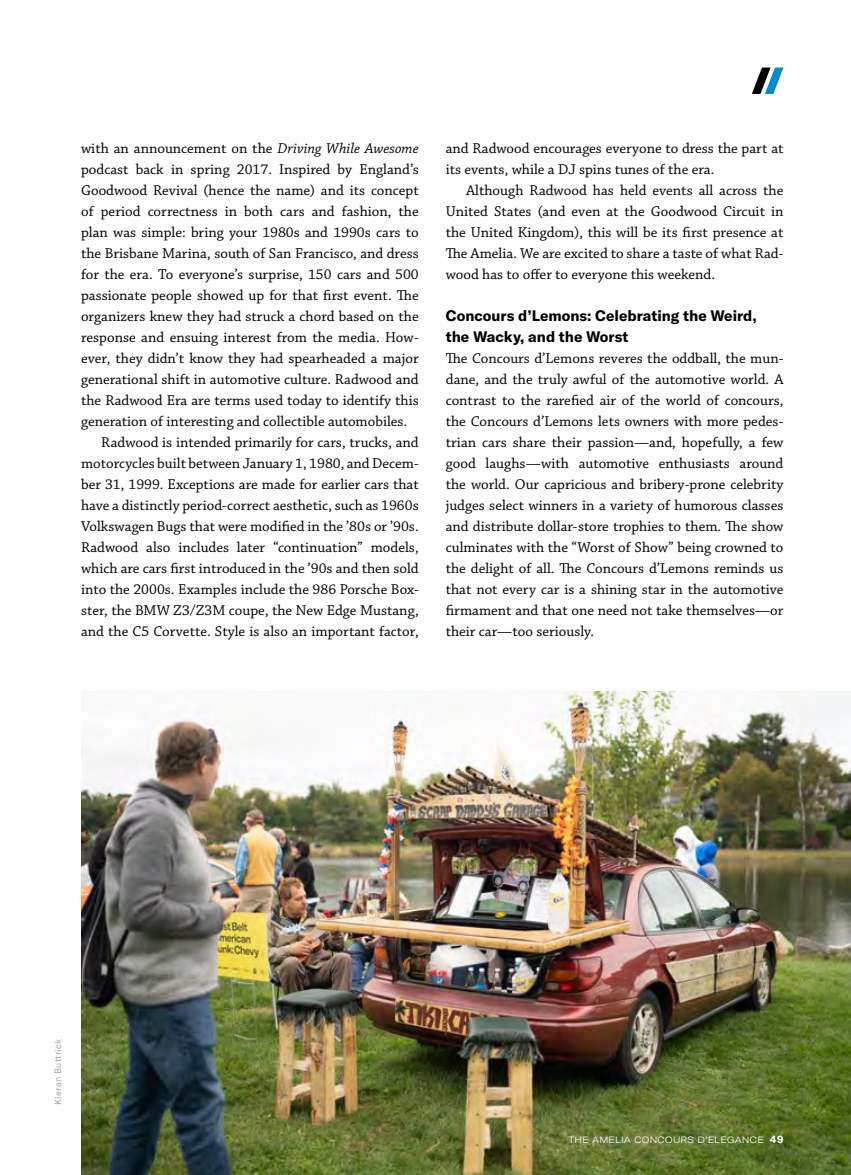
<style>
.page{position:relative;width:851px;height:1175px;background:#fff}
.page>*{position:absolute;margin:0;border:0;box-sizing:border-box;transform-origin:0 0}
.t1{font:15px/21px "Chaparral Pro";color:#000;text-align:justify}
.t2{font:700 15px/21px "GT America";color:#000}
.t3{font:300 expanded 9px "GT America";letter-spacing:.025em;color:#fff}
.t4{font:300 9px "GT America";letter-spacing:.035em;color:#939598}
.s1{font-style:italic}
.s2{font-weight:700;font-stretch:normal;font-size:10.5px}
</style>
<div class="page">
<img style="left:81px;top:691px;width:769px;height:483px">
<svg style="left:752px;top:68px;width:31px;height:26px"></svg>
<p class="t1" style="left:81px;top:138px;width:339px">with an announcement on the <span class="s1">Driving While Awesome</span></p>
<p class="t1" style="left:81px;top:159px;width:339px">podcast back in spring 2017. Inspired by England’s</p>
<p class="t1" style="left:81px;top:180px;width:339px">Goodwood Revival (hence the name) and its concept</p>
<p class="t1" style="left:81px;top:201px;width:339px">of period correctness in both cars and fashion, the</p>
<p class="t1" style="left:81px;top:222px;width:339px">plan was simple: bring your 1980s and 1990s cars to</p>
<p class="t1" style="left:81px;top:243px;width:339px">the Brisbane Marina, south of San Francisco, and dress</p>
<p class="t1" style="left:81px;top:264px;width:339px">for the era. To everyone’s surprise, 150 cars and 500</p>
<p class="t1" style="left:81px;top:285px;width:339px">passionate people showed up for that first event. The</p>
<p class="t1" style="left:81px;top:306px;width:339px">organizers knew they had struck a chord based on the</p>
<p class="t1" style="left:81px;top:327px;width:339px">response and ensuing interest from the media. How-</p>
<p class="t1" style="left:81px;top:348px;width:339px">ever, they didn’t know they had spearheaded a major</p>
<p class="t1" style="left:81px;top:369px;width:339px">generational shift in automotive culture. Radwood and</p>
<p class="t1" style="left:81px;top:390px;width:339px">the Radwood Era are terms used today to identify this</p>
<p class="t1" style="left:81px;top:411px;width:328px">generation of interesting and collectible automobiles.</p>
<p class="t1" style="left:101px;top:432px;width:319px">Radwood is intended primarily for cars, trucks, and</p>
<p class="t1" style="left:81px;top:453px;width:339px">motorcycles built between January 1, 1980, and Decem-</p>
<p class="t1" style="left:81px;top:474px;width:339px">ber 31, 1999. Exceptions are made for earlier cars that</p>
<p class="t1" style="left:81px;top:495px;width:339px">have a distinctly period-correct aesthetic, such as 1960s</p>
<p class="t1" style="left:81px;top:516px;width:339px">Volkswagen Bugs that were modified in the ’80s or ’90s.</p>
<p class="t1" style="left:81px;top:537px;width:339px">Radwood also includes later “continuation” models,</p>
<p class="t1" style="left:81px;top:558px;width:339px">which are cars first introduced in the ’90s and then sold</p>
<p class="t1" style="left:81px;top:579px;width:339px">into the 2000s. Examples include the 986 Porsche Box-</p>
<p class="t1" style="left:81px;top:600px;width:339px">ster, the BMW Z3/Z3M coupe, the New Edge Mustang,</p>
<p class="t1" style="left:81px;top:621px;width:339px">and the C5 Corvette. Style is also an important factor,</p>
<p class="t1" style="left:446px;top:138px;width:339px">and Radwood encourages everyone to dress the part at its events, while a DJ spins tunes of the era.</p>
<p class="t1" style="left:446px;top:180px;width:339px;text-indent:20px">Although Radwood has held events all across the United States (and even at the Goodwood Circuit in the United Kingdom), this will be its first presence at The Amelia. We are excited to share a taste of what Rad&shy;wood has to offer to everyone this weekend.</p>
<p class="t2" style="left:446px;top:305px;width:312px">Concours d’Lemons: Celebrating the Weird, the Wacky, and the Worst</p>
<p class="t1" style="left:446px;top:348px;width:339px">The Concours d’Lemons reveres the oddball, the mun&shy;dane, and the truly awful of the automotive world. A contrast to the rarefied air of the world of concours, the Concours d’Lemons lets owners with more pedes&shy;trian cars share their passion—and, hopefully, a few good laughs—with automotive enthusiasts around the world. Our capricious and bribery-prone celebrity judges select winners in a variety of humorous classes and distribute dollar-store trophies to them. The show culminates with the “Worst of Show” being crowned to the delight of all. The Concours d’Lemons reminds us that not every car is a shining star in the automotive firmament and that one need not take themselves—or their car—too seriously.</p>
<p class="t4" style="left:53px;top:1104px;width:67px;rotate:-90deg">Kieran Buttrick</p>
<p class="t3" style="left:568px;top:1134px;width:216px">THE AMELIA CONCOURS D’ELEGANCE <span class="s2">49</span></p>
</div>
